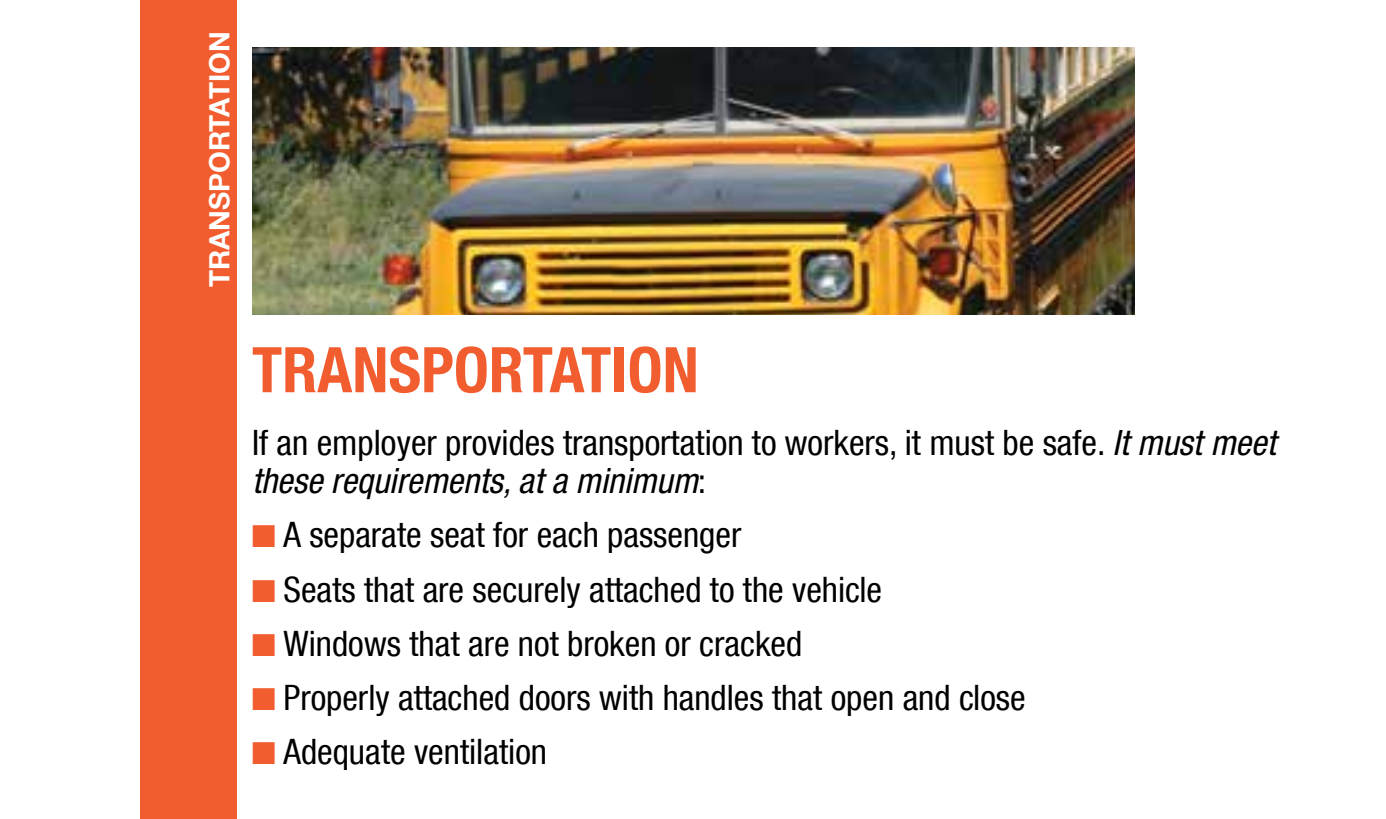
<style>
.page{position:relative;width:1386px;height:819px;background:#fff}
.page>*{position:absolute;margin:0;border:0;box-sizing:border-box;transform-origin:0 0}
.t1{font:700 condensed 63px "Helvetica Neue LT Com";color:#f15d2f}
.t2{font:condensed 35px/38.5px "Helvetica Neue LT Com";color:#000}
.t3{font:700 28px "Helvetica Neue LT Com";color:#fff}
.s1{font-style:italic}
.s2{color:#f15d2f}
</style>
<div class="page">
<img style="left:253px;top:47px;width:882px;height:268px">
<div style="left:140px;top:0;width:96px;height:819px;background:#f15d2f"></div>
<p class="t3" style="left:202px;top:287px;width:257px;rotate:-90deg">TRANSPORTATION</p>
<h1 class="t1" style="left:252px;top:332px;width:448px">TRANSPORTATION</h1>
<p class="t2" style="left:252px;top:423px;width:1025px">If an employer provides transportation to workers, it must be safe. <span class="s1">It must meet these requirements, at a minimum</span>:</p>
<p class="t2" style="left:252px;top:515px;width:491px"><span class="s2">■</span> A separate seat for each passenger</p>
<p class="t2" style="left:252px;top:570px;width:632px"><span class="s2">■</span> Seats that are securely attached to the vehicle</p>
<p class="t2" style="left:252px;top:624px;width:552px"><span class="s2">■</span> Windows that are not broken or cracked</p>
<p class="t2" style="left:252px;top:678px;width:775px"><span class="s2">■</span> Properly attached doors with handles that open and close</p>
<p class="t2" style="left:252px;top:732px;width:297px"><span class="s2">■</span> Adequate ventilation</p>
</div>
